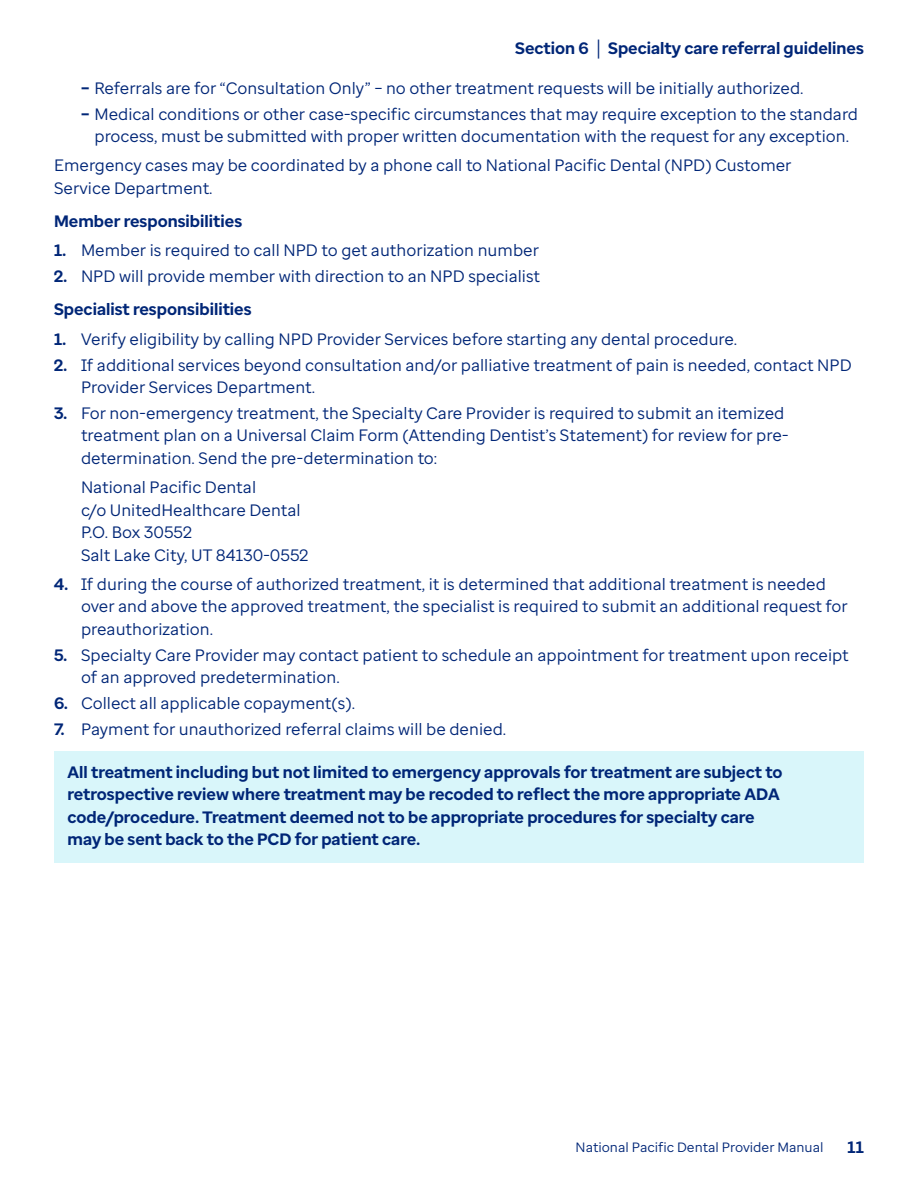
<style>
.page{position:relative;width:918px;height:1188px;background:#fff}
.page>*{position:absolute;margin:0;border:0;box-sizing:border-box;transform-origin:0 0}
.Body-Enterprise_11_15{font:16.5px/22.5px "Enterprise Sans";color:#002677}
.Body-Enterprise_11_15-2{font:700 16.5px/22.5px "Enterprise Sans";color:#002677}
.address_block_Enterprise{font:16.5px "Enterprise Sans";color:#002677}
.H6-Sans_Enterprise{font:700 16.5px "Enterprise Sans";color:#002677}
.t1{font:13.5px "Enterprise Sans";color:#002677}
.s1{font-weight:400;font-size:20.7px}
.s2{font-weight:700}
</style>
<div class="page">
<div style="left:54px;top:752px;width:810px;height:111px;background:#d9f6fa"></div>
<p class="Body-Enterprise_11_15-2" style="left:515px;top:37px;width:350px">Section 6 <span class="s1">|</span> Specialty care referral guidelines</p>
<p class="Body-Enterprise_11_15" style="left:81px;top:76px;width:722px"><span class="s2">–</span> Referrals are for “Consultation Only” – no other treatment requests will be initially authorized.</p>
<p class="Body-Enterprise_11_15" style="left:81px;top:102px;width:779px;text-align:center"><span class="s2">–</span> Medical conditions or other case-specific circumstances that may require exception to the standard process, must be submitted with proper written documentation with the request for any exception.</p>
<p class="Body-Enterprise_11_15" style="left:54px;top:154px;width:739px">Emergency cases may be coordinated by a phone call to National Pacific Dental (NPD) Customer<br>Service Department.</p>
<p class="H6-Sans_Enterprise" style="left:54px;top:210px;width:190px">Member responsibilities</p>
<p class="Body-Enterprise_11_15" style="left:54px;top:239px;width:486px"><span class="s2">1.</span> Member is required to call NPD to get authorization number</p>
<p class="Body-Enterprise_11_15" style="left:54px;top:265px;width:488px"><span class="s2">2.</span> NPD will provide member with direction to an NPD specialist</p>
<p class="H6-Sans_Enterprise" style="left:54px;top:299px;width:199px">Specialist responsibilities</p>
<p class="Body-Enterprise_11_15" style="left:54px;top:328px;width:683px"><span class="s2">1.</span> Verify eligibility by calling NPD Provider Services before starting any dental procedure.</p>
<p class="Body-Enterprise_11_15" style="left:81px;top:353px;width:772px;text-indent:-27px"><span class="s2">2.</span> If additional services beyond consultation and/or palliative treatment of pain is needed, contact NPD<br>Provider Services Department.</p>
<p class="Body-Enterprise_11_15" style="left:81px;top:402px;width:709px;text-indent:-27px"><span class="s2">3.</span> For non-emergency treatment, the Specialty Care Provider is required to submit an itemized treatment plan on a Universal Claim Form (Attending Dentist’s Statement) for review for pre&shy;determination. Send the pre-determination to:</p>
<p class="address_block_Enterprise" style="left:81px;top:477px;width:177px">National Pacific Dental</p>
<p class="address_block_Enterprise" style="left:81px;top:499px;width:221px">c/o UnitedHealthcare Dental</p>
<p class="address_block_Enterprise" style="left:81px;top:522px;width:113px">P.O. Box 30552</p>
<p class="address_block_Enterprise" style="left:81px;top:544px;width:229px">Salt Lake City, UT 84130-0552</p>
<p class="Body-Enterprise_11_15" style="left:81px;top:573px;width:768px;text-indent:-27px"><span class="s2">4.</span> If during the course of authorized treatment, it is determined that additional treatment is needed over and above the approved treatment, the specialist is required to submit an additional request for preauthorization.</p>
<p class="Body-Enterprise_11_15" style="left:81px;top:644px;width:769px;text-indent:-27px"><span class="s2">5.</span> Specialty Care Provider may contact patient to schedule an appointment for treatment upon receipt of an approved predetermination.</p>
<p class="Body-Enterprise_11_15" style="left:54px;top:692px;width:301px"><span class="s2">6.</span> Collect all applicable copayment(s).</p>
<p class="Body-Enterprise_11_15" style="left:54px;top:718px;width:452px"><span class="s2">7.</span> Payment for unauthorized referral claims will be denied.</p>
<p class="Body-Enterprise_11_15-2" style="left:68px;top:761px;width:716px">All treatment including but not limited to emergency approvals for treatment are subject to retrospective review where treatment may be recoded to reflect the more appropriate ADA code/procedure. Treatment deemed not to be appropriate procedures for specialty care may be sent back to the PCD for patient care.</p>
<p class="t1" style="left:576px;top:1138px;width:249px">National Pacific Dental Provider Manual</p>
<p class="Body-Enterprise_11_15-2" style="left:847px;top:1136px;width:18px">11</p>
</div>
